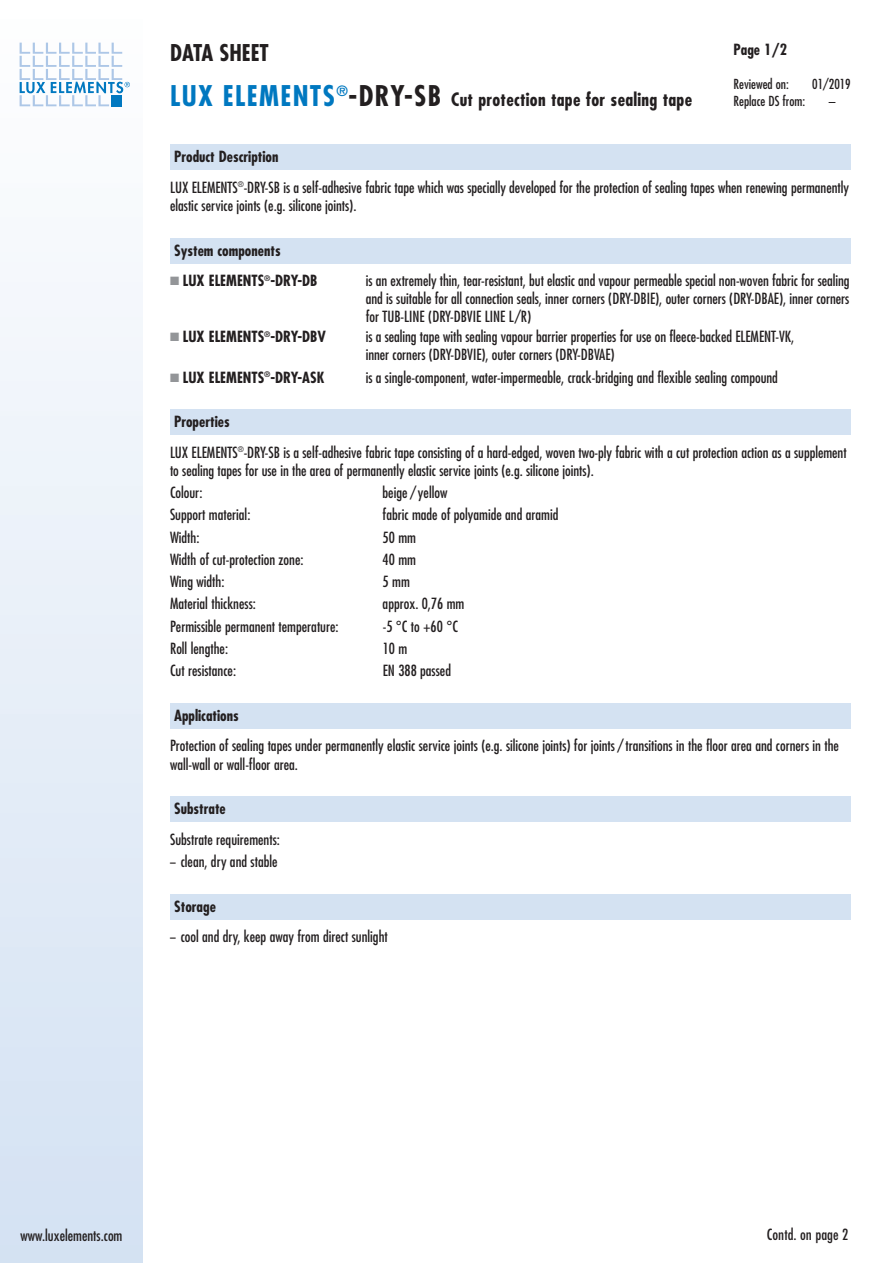
<style>
.page{position:relative;width:893px;height:1263px;background:#fff}
.page>*{position:absolute;margin:0;border:0;box-sizing:border-box;transform-origin:0 0}
.t1{font:700 condensed 22.5px "Futura";color:#231f20}
.t2{font:700 condensed 18px "Futura";letter-spacing:.015em;color:#231f20}
.t3{font:condensed 15px/18px "Futura";color:#231f20}
.t4{font:700 condensed 15px "Futura";color:#231f20}
.t5{font:condensed 15px "Futura";color:#231f20;scale:.75 1}
.t6{font:500 condensed 15px "Futura";color:#231f20}
.t7{font:condensed 13.5px "Futura";color:#231f20}
.s1{font-size:27.75px;color:#0078c0}
.s2{font-size:27.75px}
.s3{font-weight:700}
.s4{color:#939598}
</style>
<div class="page">
<div style="left:0;top:0;width:142px;height:1263px;background:linear-gradient(to bottom,#fefefe,#d4e1f3)"></div>
<svg style="left:20px;top:43px;width:110px;height:63px"></svg>
<div style="left:170px;top:145px;width:680px;height:25px;background:#d4e2f2"></div>
<div style="left:170px;top:238px;width:680px;height:26px;background:#d4e2f2"></div>
<div style="left:170px;top:409px;width:680px;height:26px;background:#d4e2f2"></div>
<div style="left:170px;top:703px;width:680px;height:26px;background:#d4e2f2"></div>
<div style="left:170px;top:797px;width:680px;height:25px;background:#d4e2f2"></div>
<div style="left:170px;top:894px;width:680px;height:25px;background:#d4e2f2"></div>
<h1 class="t1" style="left:170px;top:42px;width:100px">DATA SHEET</h1>
<p class="t2" style="left:170px;top:92px;width:523px"><span class="s1">LUX ELEMENTS</span><sup>®</sup><span class="s2">-DRY-SB</span> Cut protection tape for sealing tape</p>
<p class="t4" style="left:733px;top:43px;width:55px">Page 1/2</p>
<p class="t7" style="left:733px;top:78px;width:57px">Reviewed on:</p>
<p class="t7" style="left:812px;top:78px;width:40px">01/2019</p>
<p class="t7" style="left:733px;top:95px;width:73px">Replace DS from:</p>
<p class="t7" style="left:829px;top:95px;width:8px">–</p>
<p class="t3" style="left:170px;top:142px;width:680px;line-height:30.8px"><span class="s3">Product Description<br></span>LUX ELEMENTS<sup>®</sup>-DRY-SB is a self-adhesive fabric tape which was specially developed for the protection of sealing tapes when renewing permanently</p>
<p class="t3" style="left:170px;top:197px;width:188px">elastic service joints (e.g. silicone joints).</p>
<p class="t4" style="left:174px;top:243px;width:108px">System components</p>
<p class="t4" style="left:170px;top:274px;width:149px"><span class="s4">■</span> LUX ELEMENTS<sup>®</sup>-DRY-DB</p>
<p class="t3" style="left:366px;top:273px;width:485px;text-align:justify">is an extremely thin, tear-resistant, but elastic and vapour permeable special non-woven fabric for sealing and is suitable for all connection seals, inner corners (DRY-DBIE), outer corners (DRY-DBAE), inner corners for TUB-LINE (DRY-DBVIE LINE L/R)</p>
<p class="t4" style="left:170px;top:330px;width:157px"><span class="s4">■</span> LUX ELEMENTS<sup>®</sup>-DRY-DBV</p>
<p class="t3" style="left:366px;top:329px;width:430px">is a sealing tape with sealing vapour barrier properties for use on fleece-backed ELEMENT-VK, inner corners (DRY-DBVIE), outer corners (DRY-DBVAE)</p>
<p class="t4" style="left:170px;top:371px;width:156px"><span class="s4">■</span> LUX ELEMENTS<sup>®</sup>-DRY-ASK</p>
<p class="t3" style="left:366px;top:369px;width:414px">is a single-component, water-impermeable, crack-bridging and flexible sealing compound</p>
<p class="t3" style="left:170px;top:407px;width:678px;line-height:30.8px"><span class="s3">Properties<br></span>LUX ELEMENTS<sup>®</sup>-DRY-SB is a self-adhesive fabric tape consisting of a hard-edged, woven two-ply fabric with a cut protection action as a supplement</p>
<p class="t3" style="left:170px;top:460px;width:425px;line-height:22.2px">to sealing tapes for use in the area of permanently elastic service joints (e.g. silicone joints).<br>Colour:</p>
<p class="t3" style="left:383px;top:484px;width:66px">beige / yellow</p>
<p class="t3" style="left:170px;top:507px;width:82px">Support material:</p>
<p class="t3" style="left:383px;top:507px;width:177px">fabric made of polyamide and aramid</p>
<p class="t3" style="left:170px;top:529px;width:31px">Width:</p>
<p class="t3" style="left:383px;top:529px;width:35px">50 mm</p>
<p class="t3" style="left:170px;top:551px;width:135px">Width of cut-protection zone:</p>
<p class="t3" style="left:383px;top:551px;width:35px">40 mm</p>
<p class="t3" style="left:170px;top:573px;width:56px">Wing width:</p>
<p class="t3" style="left:383px;top:573px;width:29px">5 mm</p>
<p class="t3" style="left:170px;top:596px;width:87px">Material thickness:</p>
<p class="t3" style="left:383px;top:596px;width:83px">approx. 0,76 mm</p>
<p class="t3" style="left:170px;top:618px;width:170px">Permissible permanent temperature:</p>
<p class="t3" style="left:383px;top:618px;width:77px">-5 °C to +60 °C</p>
<p class="t3" style="left:170px;top:640px;width:60px">Roll lengthe:</p>
<p class="t3" style="left:383px;top:640px;width:26px">10 m</p>
<p class="t3" style="left:170px;top:662px;width:67px">Cut resistance:</p>
<p class="t3" style="left:383px;top:662px;width:70px">EN 388 passed</p>
<p class="t4" style="left:174px;top:709px;width:66px">Applications</p>
<p class="t3" style="left:170px;top:738px;width:670px">Protection of sealing tapes under permanently elastic service joints (e.g. silicone joints) for joints / transitions in the floor area and corners in the wall-wall or wall-floor area.</p>
<p class="t4" style="left:174px;top:802px;width:53px">Substrate</p>
<p class="t3" style="left:170px;top:831px;width:111px">Substrate requirements:</p>
<p class="t5" style="left:170px;top:854px;width:145px">– clean, dry and stable</p>
<p class="t4" style="left:174px;top:899px;width:43px">Storage</p>
<p class="t5" style="left:170px;top:930px;width:292px">– cool and dry, keep away from direct sunlight</p>
<p class="t3" style="left:21px;top:1227px;width:103px">www.luxelements.com</p>
<p class="t6" style="left:767px;top:1226px;width:83px">Contd. on page 2</p>
</div>
